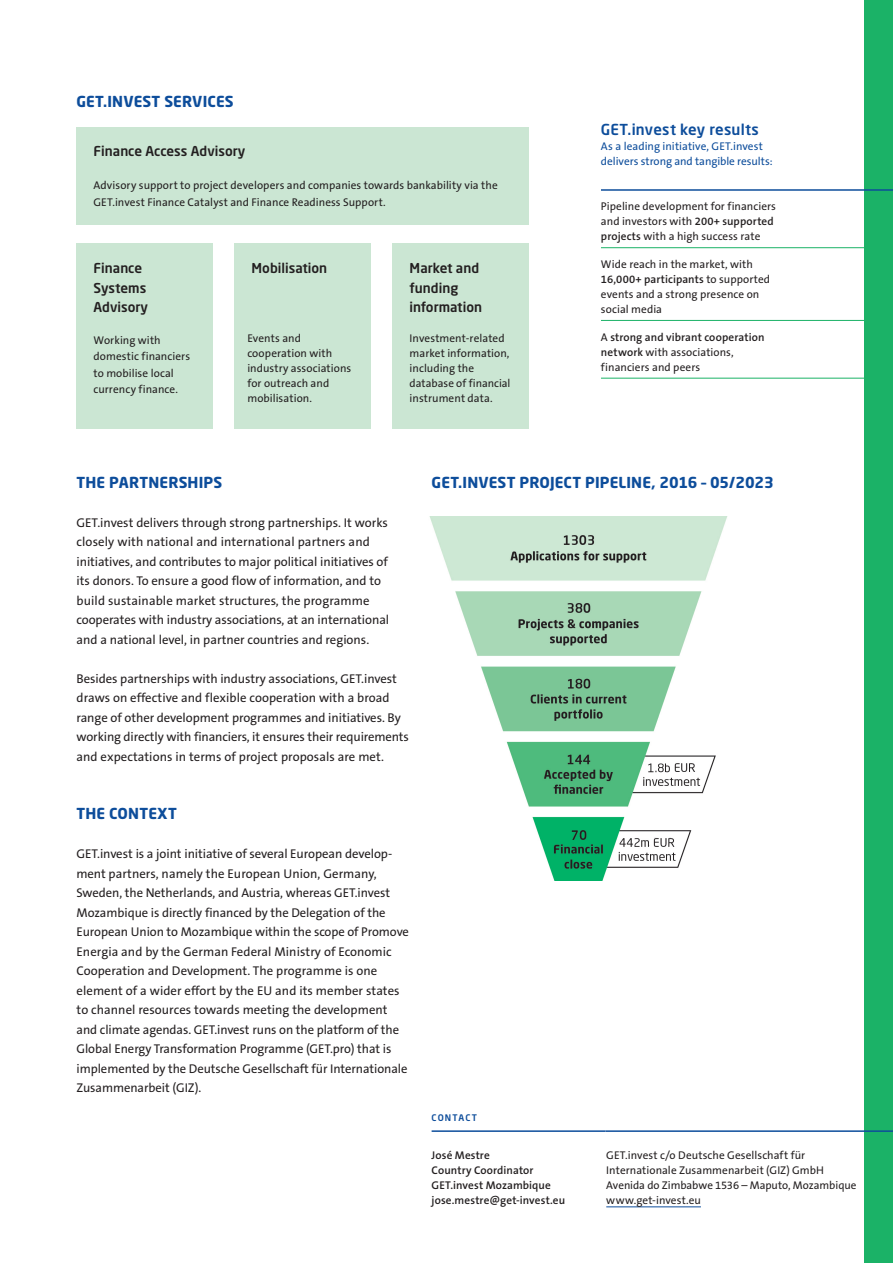
<style>
.page{position:relative;width:893px;height:1263px;background:#fff}
.page>*{position:absolute;margin:0;border:0;box-sizing:border-box;transform-origin:0 0}
.headline_2{font:700 15px "Neo Sans W1 G";letter-spacing:.01em;color:#0d4d9b}
.nutshell_titel{font:500 15px "Neo Sans W1 G";letter-spacing:.015em;color:#0d4d9b}
.box_headline{font:500 13.5px/19.5px "Neo Sans W1 G";color:#231f20}
.copy{font:12.75px/19.5px "The Sans B5 Plain";letter-spacing:-.005em;color:#231f20}
.nutshell___contact_c{font:11.25px/15px "The Sans B5 Plain";letter-spacing:.005em;color:#231f20}
.box_copy{font:11.25px/16.5px "The Sans B5 Plain";letter-spacing:.005em;color:#231f20}
.nutshell___contact_c-2{font:600 11.25px/15px "The Sans B6";letter-spacing:.01em;color:#231f20}
.nutshell___contact_c-3{font:11.25px/15px "The Sans B5 Plain";color:#0d4d9b}
.contact_titel{font:500 9px "Neo Sans W1 G";letter-spacing:.125em;color:#0d4d9b}
.s1{font-family:"The Sans B6";font-weight:600}
</style>
<div class="page">
<div style="left:864px;top:0;width:29px;height:1263px;background:#1bb267"></div>
<hr style="left:432px;top:1130px;width:173px;height:2px;background:#0d4d9b">
<hr style="left:605px;top:1130px;width:288px;height:2px;background:#0d4d9b">
<hr style="left:606px;top:1206px;width:95px;height:1px;background:#0d4d9b">
<img style="left:430px;top:517px;width:297px;height:364px">
<div style="left:77px;top:127px;width:452px;height:97px;background:#cbe6d3"></div>
<div style="left:235px;top:244px;width:136px;height:185px;background:#cbe6d3"></div>
<div style="left:77px;top:244px;width:136px;height:185px;background:#cbe6d3"></div>
<div style="left:393px;top:244px;width:136px;height:185px;background:#cbe6d3"></div>
<hr style="left:601px;top:247px;width:292px;height:1px;background:#1bb267">
<hr style="left:601px;top:320px;width:292px;height:1px;background:#1bb267">
<hr style="left:601px;top:378px;width:292px;height:1px;background:#1bb267">
<hr style="left:601px;top:189px;width:292px;height:2px;background:#0d4d9b">
<p class="headline_2" style="left:77px;top:92px;width:159px">GET.INVEST SERVICES</p>
<p class="box_headline" style="left:94px;top:141px;width:153px">Finance Access Advisory</p>
<p class="box_copy" style="left:94px;top:177px;width:406px">Advisory support to project developers and companies towards bankability via the<br>GET.invest Finance Catalyst and Finance Readiness Support.</p>
<p class="box_headline" style="left:94px;top:258px;width:56px">Finance<br>Systems<br>Advisory</p>
<p class="box_copy" style="left:94px;top:332px;width:98px">Working with domestic financiers to mobilise local currency finance.</p>
<p class="box_headline" style="left:252px;top:258px;width:77px">Mobilisation</p>
<p class="nutshell___contact_c" style="left:247px;top:331px;width:105px">Events and cooperation with industry associations for outreach and mobilisation.</p>
<p class="box_headline" style="left:410px;top:258px;width:74px">Market and funding information</p>
<p class="nutshell___contact_c" style="left:410px;top:331px;width:102px">Investment-related market information, including the database of financial instrument data.</p>
<p class="nutshell_titel" style="left:601px;top:120px;width:159px">GET.invest key results</p>
<p class="nutshell___contact_c-3" style="left:601px;top:139px;width:173px">As a leading initiative, GET.invest delivers strong and tangible results:</p>
<p class="nutshell___contact_c" style="left:601px;top:199px;width:177px">Pipeline development for financiers and investors with <span class="s1">200+ supported projects</span> with a high success rate</p>
<p class="nutshell___contact_c" style="left:601px;top:257px;width:171px">Wide reach in the market, with<br><span class="s1">16,000+ participants</span> to supported events and a strong presence on social media</p>
<p class="nutshell___contact_c" style="left:601px;top:330px;width:165px">A <span class="s1">strong and vibrant cooperation network</span> with associations, financiers and peers</p>
<p class="headline_2" style="left:77px;top:472px;width:147px">THE PARTNERSHIPS</p>
<p class="copy" style="left:77px;top:513px;width:314px">GET.invest delivers through strong partnerships. It works closely with national and international partners and initiatives, and contributes to major political initiatives of its donors. To ensure a good flow of information, and to build sustainable market structures, the programme cooperates with industry associations, at an international and a national level, in partner countries and regions.</p>
<p class="copy" style="left:77px;top:669px;width:334px">Besides partnerships with industry associations, GET.invest draws on effective and flexible cooperation with a broad range of other development programmes and initiatives. By working directly with financiers, it ensures their requirements and expectations in terms of project proposals are met.</p>
<p class="headline_2" style="left:77px;top:804px;width:102px">THE CONTEXT</p>
<p class="copy" style="left:77px;top:844px;width:334px">GET.invest is a joint initiative of several European develop&shy;ment partners, namely the European Union, Germany, Sweden, the Netherlands, and Austria, whereas GET.invest Mozambique is directly financed by the Delegation of the European Union to Mozambique within the scope of Promove Energia and by the German Federal Ministry of Economic Cooperation and Development. The programme is one element of a wider effort by the EU and its member states to channel resources towards meeting the development and climate agendas. GET.invest runs on the platform of the Global Energy Transformation Programme (GET.pro) that is implemented by the Deutsche Gesellschaft für Internationale Zusammenarbeit (GIZ).</p>
<p class="headline_2" style="left:432px;top:472px;width:344px">GET.INVEST PROJECT PIPELINE, 2016 – 05/2023</p>
<p class="contact_titel" style="left:432px;top:1112px;width:47px">CONTACT</p>
<p class="nutshell___contact_c-2" style="left:432px;top:1148px;width:60px">José Mestre</p>
<p class="nutshell___contact_c-2" style="left:432px;top:1163px;width:135px">Country Coordinator<br>GET.invest Mozambique jose.mestre@get-invest.eu</p>
<p class="nutshell___contact_c" style="left:606px;top:1148px;width:219px">GET.invest c/o Deutsche Gesellschaft für<br>Internationale Zusammenarbeit (GIZ) GmbH</p>
<p class="nutshell___contact_c" style="left:606px;top:1178px;width:252px">Avenida do Zimbabwe 1536 – Maputo, Mozambique www.get-invest.eu</p>
</div>
